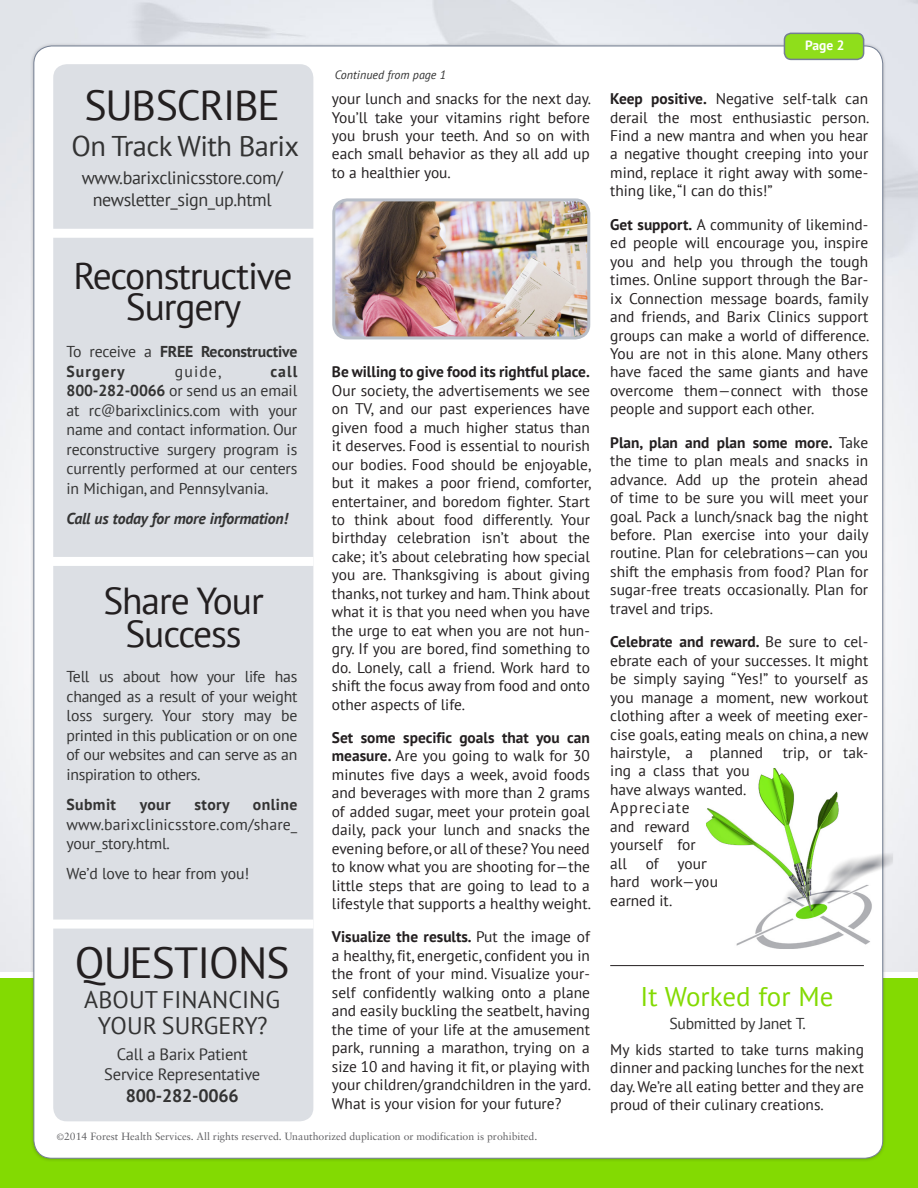
<style>
.page{position:relative;width:918px;height:1188px;background:#fff}
.page>*{position:absolute;margin:0;border:0;box-sizing:border-box;transform-origin:0 0}
.t1{font:43.5px "PT Sans";letter-spacing:-.02em;color:#231f20}
.t2{font:42px "PT Sans";letter-spacing:-.03em;color:#231f20}
.t3{font:37.5px/33px "PT Sans";letter-spacing:-.03em;color:#231f20;text-align:center}
.t4{font:28.5px "PT Sans";letter-spacing:-.02em;color:#333}
.Quotes_2{font:27px "PT Sans";color:#83da02}
.t5{font:24px/25.5px "PT Sans";letter-spacing:.005em;color:#333;text-align:center}
.t6{font:18px/21.6px "PT Sans";letter-spacing:-.02em;color:#333;text-align:center}
.t7{font:700 18px "PT Sans";letter-spacing:-.01em;color:#333}
.t8{font:16.5px/19.8px "PT Sans";letter-spacing:-.01em;color:#333;text-align:center}
.Body_Text{font:15.75px/19.5px "PT Sans";letter-spacing:-.01em;color:#333;text-align:justify}
.Body_Text-2{font:700 15.75px/19.5px "PT Sans";letter-spacing:-.01em;color:#333}
.Body_Text-3{font:italic 700 15.75px "PT Sans";letter-spacing:-.01em;color:#333}
.Quotes_2-2{font:15.75px "PT Sans";letter-spacing:-.02em;color:#333}
.Body_Text-4{font:700 15.75px "PT Sans";letter-spacing:.02em;color:#333}
.Body_Text_PT_Sans{font:15.3px/18.5px "PT Sans";color:#231f20;text-align:justify}
.Page_Numbers{font:700 13.5px "PT Sans";color:#fff}
.t9{font:italic 12px "PT Sans";color:#333}
.t10{font:10.5px "Sabon";color:#5f5f62}
.s1{font-weight:400}
.s2{font-weight:700}
.s3{font-size:13.5px}
.s4{font-size:9px}
</style>
<div class="page">
<div style="left:0;top:978px;width:918px;height:210px;background:#83da02"></div>
<div style="left:34px;top:46px;width:849px;height:1112px;background:#fff;border-radius:18px"></div>
<div style="left:784px;top:33px;width:80px;height:26px;background:#8fde1b;border-radius:7px"></div>
<div style="left:784px;top:33px;width:80px;height:27px;border:2px solid #747f93;border-radius:7px"></div>
<div style="left:53px;top:64px;width:260px;height:1057px;background:#dcdfe4;border-radius:14px"></div>
<div style="left:51px;top:229px;width:264px;height:9px;background:#fff"></div>
<div style="left:50px;top:557px;width:263px;height:9px;background:#fff"></div>
<div style="left:50px;top:920px;width:263px;height:9px;background:#fff"></div>
<hr style="left:610px;top:965px;width:254px;height:1px;background:#231f20">
<img style="left:706px;top:768px;width:187px;height:181px">
<img style="left:336px;top:202px;width:253px;height:136px">
<div style="left:332px;top:198px;width:258px;height:141px;border:3px solid #b9bfc9;border-radius:14px"></div>
<p class="t2" style="left:84px;top:79px;width:197px">SUBSCRIBE</p>
<p class="t4" style="left:71px;top:128px;width:229px">On Track With Barix</p>
<p class="t6" style="left:82px;top:166px;width:203px">www.barixclinicsstore.com/ newsletter_sign_up.html</p>
<p class="t3" style="left:73px;top:258px;width:221px">Reconstructive</p>
<p class="t3" style="left:126px;top:290px;width:117px">Surgery</p>
<p class="Body_Text-2" style="left:67px;top:342px;width:232px"><span class="s1">To receive a</span> FREE Reconstructive<br>Surgery</p>
<p class="Body_Text" style="left:175px;top:361px;width:48px">guide,</p>
<p class="Body_Text" style="left:67px;top:361px;width:232px;text-indent:204px"><span class="s2">call 800-282-0066</span> or send us an email at rc<span class="s3">@</span>barixclinics.com with your name and contact information. Our reconstructive surgery program is currently performed at our centers in Michigan, and Pennsylvania.</p>
<p class="Body_Text-3" style="left:67px;top:508px;width:223px">Call us today for more information!</p>
<p class="t3" style="left:103px;top:583px;width:162px">Share Your<br>Success</p>
<p class="Body_Text" style="left:67px;top:667px;width:232px">Tell us about how your life has changed as a result of your weight loss surgery. Your story may be printed in this publication or on one of our websites and can serve as an inspiration to others.</p>
<p class="Body_Text-4" style="left:67px;top:794px;width:51px">Submit</p>
<p class="Body_Text-4" style="left:140px;top:794px;width:33px">your</p>
<p class="Body_Text-4" style="left:195px;top:794px;width:37px">story</p>
<p class="Body_Text" style="left:67px;top:794px;width:232px;text-indent:186px"><span class="s2">online </span>www.barixclinicsstore.com/share_ your_story.html.</p>
<p class="Body_Text" style="left:67px;top:864px;width:184px">We’d love to hear from you!</p>
<p class="t1" style="left:75px;top:935px;width:216px">QUESTIONS</p>
<p class="t5" style="left:84px;top:987px;width:197px">ABOUT FINANCING<br>YOUR SURGERY?</p>
<p class="t8" style="left:104px;top:1044px;width:158px">Call a Barix Patient<br>Service Representative</p>
<p class="t7" style="left:126px;top:1084px;width:115px">800-282-0066</p>
<p class="t9" style="left:335px;top:67px;width:113px">Continued from page 1</p>
<p class="Body_Text_PT_Sans" style="left:332px;top:89px;width:261px">your lunch and snacks for the next day.<br>You’ll take your vitamins right before you brush your teeth. And so on with each small behavior as they all add up to a healthier you.</p>
<p class="Body_Text_PT_Sans" style="left:332px;top:362px;width:261px"><span class="s2">Be willing to give food its rightful place.<br></span>Our society, the advertisements we see on TV, and our past experiences have given food a much higher status than it deserves. Food is essential to nourish our bodies. Food should be enjoyable, but it makes a poor friend, comforter, entertainer, and boredom fighter. Start to think about food differently. Your birthday celebration isn’t about the cake; it’s about celebrating how special you are. Thanksgiving is about giving thanks, not turkey and ham. Think about what it is that you need when you have the urge to eat when you are not hun&shy;gry. If you are bored, find something to do. Lonely, call a friend. Work hard to shift the focus away from food and onto other aspects of life.</p>
<p class="Body_Text_PT_Sans" style="left:332px;top:728px;width:261px"><span class="s2">Set some specific goals that you can measure.</span> Are you going to walk for 30 minutes five days a week, avoid foods and beverages with more than 2 grams of added sugar, meet your protein goal daily, pack your lunch and snacks the evening before, or all of these? You need to know what you are shooting for—the little steps that are going to lead to a lifestyle that supports a healthy weight.</p>
<p class="Body_Text_PT_Sans" style="left:332px;top:928px;width:261px"><span class="s2">Visualize the results.</span> Put the image of a healthy, fit, energetic, confident you in the front of your mind. Visualize your&shy;self confidently walking onto a plane and easily buckling the seatbelt, having the time of your life at the amusement park, running a marathon, trying on a size 10 and having it fit, or playing with your children/grandchildren in the yard.<br>What is your vision for your future?</p>
<p class="t10" style="left:57px;top:1130px;width:482px"><span class="s4">©</span>2014 Forest Health Services. All rights reserved. Unauthorized duplication or modification is prohibited.</p>
<p class="Page_Numbers" style="left:805px;top:37px;width:41px">Page 2</p>
<p class="Body_Text_PT_Sans" style="left:610px;top:89px;width:261px"><span class="s2">Keep positive.</span> Negative self-talk can derail the most enthusiastic person.<br>Find a new mantra and when you hear a negative thought creeping into your mind, replace it right away with some&shy;thing like, “I can do this!”</p>
<p class="Body_Text_PT_Sans" style="left:610px;top:215px;width:261px"><span class="s2">Get support.</span> A community of likemind&shy;ed people will encourage you, inspire you and help you through the tough times. Online support through the Bar&shy;ix Connection message boards, family and friends, and Barix Clinics support groups can make a world of difference.<br>You are not in this alone. Many others have faced the same giants and have overcome them—connect with those people and support each other.</p>
<p class="Body_Text_PT_Sans" style="left:610px;top:433px;width:260px"><span class="s2">Plan, plan and plan some more.</span> Take the time to plan meals and snacks in advance. Add up the protein ahead of time to be sure you will meet your goal. Pack a lunch/snack bag the night before. Plan exercise into your daily routine. Plan for celebrations—can you shift the emphasis from food? Plan for sugar-free treats occasionally. Plan for travel and trips.</p>
<p class="Body_Text_PT_Sans" style="left:610px;top:632px;width:260px"><span class="s2">Celebrate and reward.</span> Be sure to cel&shy;ebrate each of your successes. It might be simply saying “Yes!” to yourself as you manage a moment, new workout clothing after a week of meeting exer&shy;cise goals, eating meals on china, a new hairstyle, a planned</p>
<p class="Body_Text_PT_Sans" style="left:783px;top:743px;width:87px">trip, or tak-</p>
<p class="Body_Text_PT_Sans" style="left:610px;top:761px;width:141px;text-align:left">ing a class that you have always wanted.<br>Appreciate<br>and reward<br>yourself for<br>all of your<br>hard work—you earned it.</p>
<p class="Quotes_2" style="left:641px;top:980px;width:195px">It Worked for Me</p>
<p class="Quotes_2-2" style="left:669px;top:1013px;width:138px">Submitted by Janet T.</p>
<p class="Body_Text_PT_Sans" style="left:610px;top:1040px;width:255px">My kids started to take turns making dinner and packing lunches for the next day. We’re all eating better and they are proud of their culinary creations.</p>
</div>
